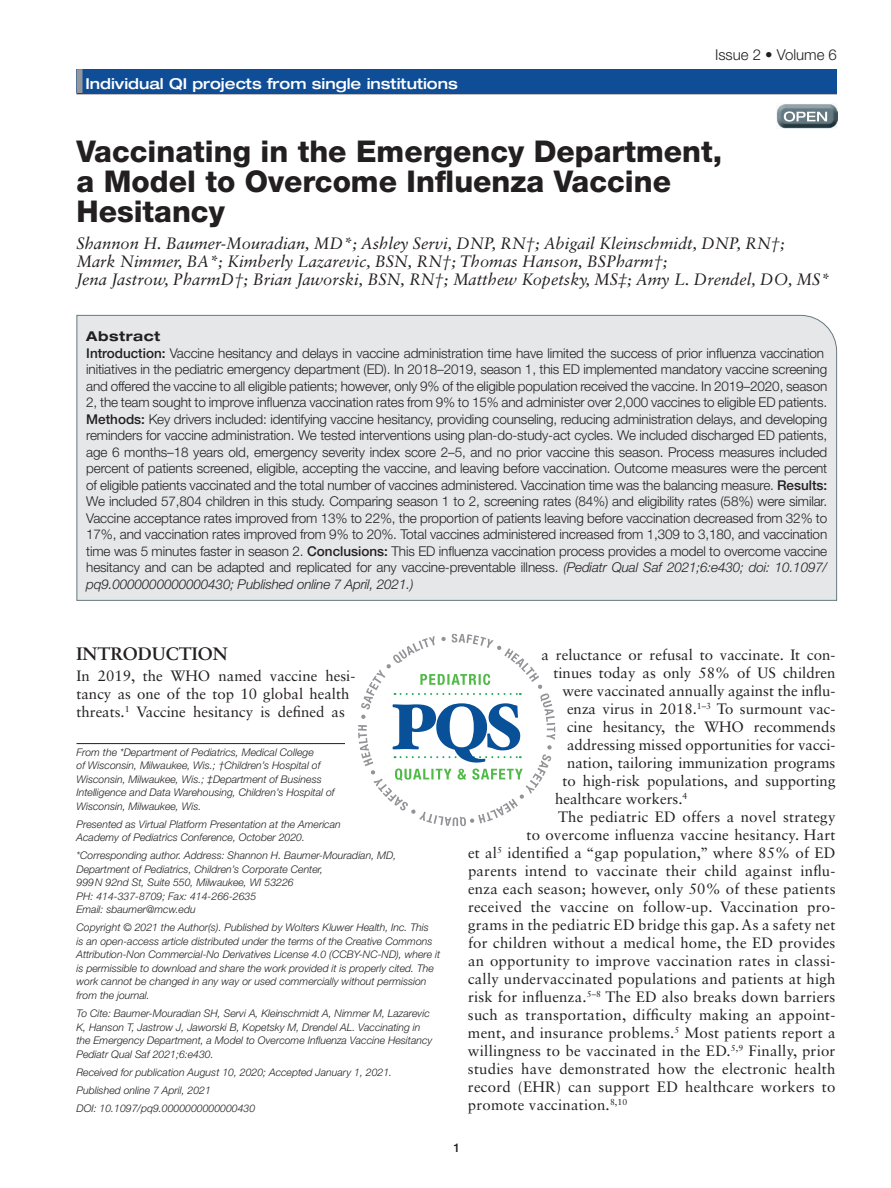
<style>
.page{position:relative;width:891px;height:1188px;background:#fff}
.page>*{position:absolute;margin:0;border:0;box-sizing:border-box;transform-origin:0 0}
.t1{font:800 30px/30px "Helvetica Neue LT Std";color:#231f20}
.t2{font:700 18px "Sabon LT Std";color:#231f20}
.t3{font:italic 16.5px/18px "Sabon LT Std";color:#231f20}
.t4{font:15px/18px "Sabon LT Std";letter-spacing:.015em;color:#231f20}
.t5{font:500 expanded 15px "Helvetica Neue LT Std";color:#fff}
.t6{font:300 15px "Helvetica Neue LT Std";color:#231f20}
.t7{font:300 13.5px/16.5px "Helvetica Neue LT Std";letter-spacing:-.01em;color:#231f20}
.t8{font:500 12px "Helvetica Neue LT Std";color:#231f20}
.t9{font:italic 300 10.5px/13.5px "Helvetica Neue LT Std";color:#231f20}
.s1{font-weight:700;font-stretch:expanded}
.s2{font-weight:500}
.s3{font-style:italic}
</style>
<div class="page">
<img style="left:776px;top:104px;width:61px;height:25px">
<svg style="left:784px;top:111px;width:43px;height:11px"></svg>
<div style="left:76px;top:315px;width:761px;height:286px;background:#e6e7e9"></div>
<hr style="left:76px;top:743px;width:269px;height:1px;background:#231f20">
<svg style="left:358px;top:634px;width:197px;height:192px"></svg>
<div style="left:76px;top:69px;width:761px;height:24px;background:#0f4d96"></div>
<div style="left:76px;top:69px;width:6px;height:24px;background:#95979a"></div>
<hr style="left:76px;top:93px;width:761px;height:1px;background:#231f20">
<p class="t5" style="left:86px;top:74px;width:374px">Individual QI projects from single institutions</p>
<p class="t6" style="left:715px;top:46px;width:123px">Issue 2 • Volume 6</p>
<h1 class="t1" style="left:76px;top:136px;width:647px">Vaccinating in the Emergency Department, a Model to Overcome Influenza Vaccine<br>Hesitancy</h1>
<p class="t3" style="left:76px;top:234px;width:755px">Shannon H. Baumer-Mouradian, MD*; Ashley Servi, DNP, RN†; Abigail Kleinschmidt, DNP, RN†;<br>Mark Nimmer, BA*; Kimberly Lazarevic, BSN, RN†; Thomas Hanson, BSPharm†;<br>Jena Jastrow, PharmD†; Brian Jaworski, BSN, RN†; Matthew Kopetsky, MS‡; Amy L. Drendel, DO, MS*</p>
<p class="t7" style="left:86px;top:328px;width:743px"><span class="s1">Abstract<br></span><span class="s2">Introduction:</span> Vaccine hesitancy and delays in vaccine administration time have limited the success of prior influenza vaccination initiatives in the pediatric emergency department (ED). In 2018–2019, season 1, this ED implemented mandatory vaccine screening and offered the vaccine to all eligible patients; however, only 9% of the eligible population received the vaccine. In 2019–2020, season 2, the team sought to improve influenza vaccination rates from 9% to 15% and administer over 2,000 vaccines to eligible ED patients.<br><span class="s2">Methods:</span> Key drivers included: identifying vaccine hesitancy, providing counseling, reducing administration delays, and developing reminders for vaccine administration. We tested interventions using plan-do-study-act cycles. We included discharged ED patients, age 6 months–18 years old, emergency severity index score 2–5, and no prior vaccine this season. Process measures included percent of patients screened, eligible, accepting the vaccine, and leaving before vaccination. Outcome measures were the percent of eligible patients vaccinated and the total number of vaccines administered. Vaccination time was the balancing measure. <span class="s2">Results:<br></span>We included 57,804 children in this study. Comparing season 1 to 2, screening rates (84%) and eligibility rates (58%) were similar.<br>Vaccine acceptance rates improved from 13% to 22%, the proportion of patients leaving before vaccination decreased from 32% to 17%, and vaccination rates improved from 9% to 20%. Total vaccines administered increased from 1,309 to 3,180, and vaccination time was 5 minutes faster in season 2. <span class="s2">Conclusions:</span> This ED influenza vaccination process provides a model to overcome vaccine hesitancy and can be adapted and replicated for any vaccine-preventable illness. <span class="s3">(Pediatr Qual Saf 2021;6:e430; doi: 10.1097/ pq9.0000000000000430; Published online 7 April, 2021.)</span></p>
<h2 class="t2" style="left:76px;top:642px;width:153px">INTRODUCTION</h2>
<p class="t4" style="left:76px;top:666px;width:280px">In 2019, the WHO named vaccine hesi&shy;tancy as one of the top 10 global health threats.<sup>1</sup> Vaccine hesitancy is defined as</p>
<p class="t9" style="left:76px;top:745px;width:260px">From the *Department of Pediatrics, Medical College<br>of Wisconsin, Milwaukee, Wis.; †Children’s Hospital of Wisconsin, Milwaukee, Wis.; ‡Department of Business Intelligence and Data Warehousing, Children’s Hospital of Wisconsin, Milwaukee, Wis.</p>
<p class="t9" style="left:76px;top:817px;width:266px">Presented as Virtual Platform Presentation at the American<br>Academy of Pediatrics Conference, October 2020.</p>
<p class="t9" style="left:76px;top:849px;width:321px">*Corresponding author. Address: Shannon H. Baumer-Mouradian, MD, Department of Pediatrics, Children’s Corporate Center,<br>999N 92nd St, Suite 550, Milwaukee, WI 53226<br>PH: 414-337-8709; Fax: 414-266-2635<br>Email: sbaumer@mcw.edu</p>
<p class="t9" style="left:76px;top:921px;width:365px">Copyright © 2021 the Author(s). Published by Wolters Kluwer Health, Inc. This<br>is an open-access article distributed under the terms of the Creative Commons Attribution-Non Commercial-No Derivatives License 4.0 (CCBY-NC-ND), where it is permissible to download and share the work provided it is properly cited. The work cannot be changed in any way or used commercially without permission from the journal.</p>
<p class="t9" style="left:76px;top:1006px;width:357px">To Cite: Baumer-Mouradian SH, Servi A, Kleinschmidt A, Nimmer M, Lazarevic K, Hanson T, Jastrow J, Jaworski B, Kopetsky M, Drendel AL. Vaccinating in the Emergency Department, a Model to Overcome Influenza Vaccine Hesitancy Pediatr Qual Saf 2021;6:e430.</p>
<p class="t9" style="left:76px;top:1063px;width:317px;line-height:18px">Received for publication August 10, 2020; Accepted January 1, 2021.<br>Published online 7 April, 2021<br>DOI: 10.1097/pq9.0000000000000430</p>
<p class="t4" style="left:542px;top:645px;width:296px">a reluctance or refusal to vaccinate. It con-</p>
<p class="t4" style="left:554px;top:663px;width:284px">tinues today as only 58% of US children</p>
<p class="t4" style="left:563px;top:681px;width:275px">were vaccinated annually against the influ-</p>
<p class="t4" style="left:567px;top:699px;width:270px">enza virus in 2018.<sup>1–3</sup> To surmount vac-</p>
<p class="t4" style="left:567px;top:717px;width:270px">cine hesitancy, the WHO recommends</p>
<p class="t4" style="left:567px;top:735px;width:270px">addressing missed opportunities for vacci-</p>
<p class="t4" style="left:567px;top:753px;width:270px">nation, tailoring immunization programs</p>
<p class="t4" style="left:563px;top:771px;width:274px">to high-risk populations, and supporting</p>
<p class="t4" style="left:555px;top:789px;width:134px">healthcare workers.<sup>4</sup></p>
<p class="t4" style="left:558px;top:807px;width:279px">The pediatric ED offers a novel strategy</p>
<p class="t4" style="left:526px;top:825px;width:310px">to overcome influenza vaccine hesitancy. Hart</p>
<p class="t4" style="left:468px;top:843px;width:369px">et al<sup>5</sup> identified a “gap population,” where 85% of ED</p>
<p class="t4" style="left:468px;top:861px;width:369px">parents intend to vaccinate their child against influ-</p>
<p class="t4" style="left:468px;top:879px;width:369px">enza each season; however, only 50% of these patients</p>
<p class="t4" style="left:468px;top:897px;width:369px">received the vaccine on follow-up. Vaccination pro-</p>
<p class="t4" style="left:468px;top:915px;width:369px">grams in the pediatric ED bridge this gap. As a safety net</p>
<p class="t4" style="left:468px;top:933px;width:369px">for children without a medical home, the ED provides</p>
<p class="t4" style="left:468px;top:951px;width:369px">an opportunity to improve vaccination rates in classi-</p>
<p class="t4" style="left:468px;top:969px;width:369px">cally undervaccinated populations and patients at high</p>
<p class="t4" style="left:468px;top:987px;width:369px">risk for influenza.<sup>5–8</sup> The ED also breaks down barriers</p>
<p class="t4" style="left:468px;top:1005px;width:369px">such as transportation, difficulty making an appoint-</p>
<p class="t4" style="left:468px;top:1023px;width:369px">ment, and insurance problems.<sup>5</sup> Most patients report a</p>
<p class="t4" style="left:468px;top:1041px;width:369px">willingness to be vaccinated in the ED.<sup>5,9</sup> Finally, prior</p>
<p class="t4" style="left:468px;top:1059px;width:369px">studies have demonstrated how the electronic health</p>
<p class="t4" style="left:468px;top:1077px;width:369px">record (EHR) can support ED healthcare workers to</p>
<p class="t4" style="left:468px;top:1095px;width:161px">promote vaccination.<sup>8,10</sup></p>
<p class="t8" style="left:453px;top:1140px;width:8px">1</p>
</div>
